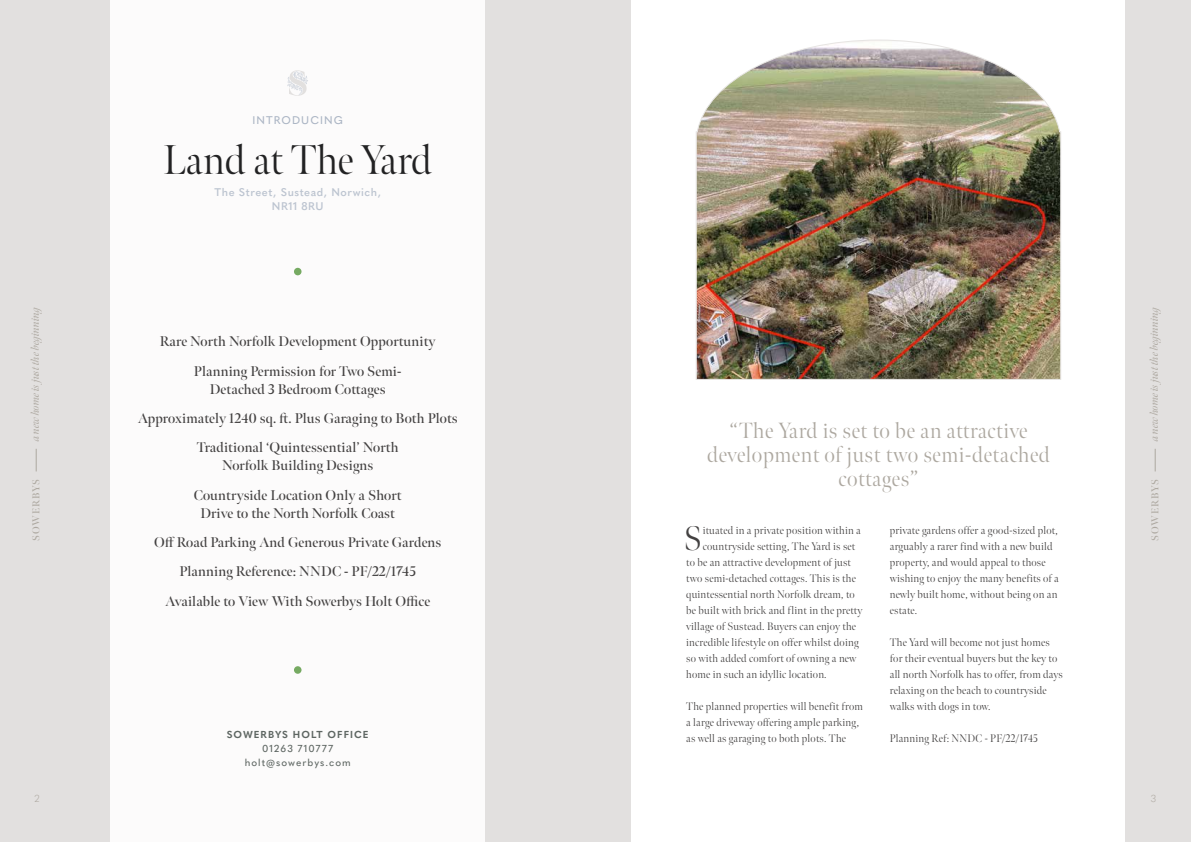
<style>
.page{position:relative;width:1191px;height:842px;background:#fff}
.page>*{position:absolute;margin:0;border:0;box-sizing:border-box;transform-origin:0 0}
.t1{font:300 41.5px "Meno Banner";color:#222223}
.t2{font:300 34px "Meno Banner";color:#434141}
.t3{font:300 22px/24px "Meno Banner";letter-spacing:.025em;color:#ada8a0;text-align:center}
.t4{font:600 14px/29.3px "Meno Banner";letter-spacing:.01em;color:#434141;text-align:center}
.t5{font:300 11px/16px "Meno Banner";letter-spacing:.02em;color:#434141}
.t6{font:italic 11px "Meno Banner";letter-spacing:-.01em;color:#ada8a0}
.t7{font:600 11px/14px "Quasimoda";letter-spacing:.05em;color:#bcc4d0;text-align:center}
.t8{font:500 11px "Quasimoda";letter-spacing:.1em;color:#abb5c4}
.t9{font:500 10px/14px "Quasimoda";letter-spacing:.1em;color:#5e6662;text-align:center}
.t10{font:700 10px "Quasimoda";letter-spacing:.1em;color:#5e6662}
.t11{font:600 10px "Meno Banner";letter-spacing:.08em;color:#ada8a0}
.t12{font:300 10px "Quasimoda";color:#ada8a0}
</style>
<div class="page">
<div style="left:0;top:0;width:595px;height:842px;background:#e2e0df"></div>
<div style="left:595px;top:0;width:596px;height:842px;background:#e2e0df"></div>
<svg style="left:36px;top:449px;width:1px;height:22px"></svg>
<svg style="left:1155px;top:449px;width:1px;height:22px"></svg>
<div style="left:631px;top:0;width:494px;height:842px;background:#fff"></div>
<img style="left:696px;top:39px;width:365px;height:341px">
<div style="left:111px;top:0;width:374px;height:842px;background:#fff"></div>
<div style="left:294px;top:268px;width:7px;height:7px;background:#76aa62;border-radius:50%"></div>
<div style="left:294px;top:666px;width:7px;height:8px;background:#76aa62;border-radius:50%"></div>
<svg style="left:287px;top:70px;width:21px;height:26px"></svg>
<p class="t8" style="left:252px;top:111px;width:92px">INTRODUCING</p>
<h1 class="t1" style="left:163px;top:135px;width:270px">Land at The Yard</h1>
<p class="t7" style="left:214px;top:184px;width:168px">The Street, Sustead, Norwich,<br>NR11 8RU</p>
<p class="t6" style="left:29px;top:441px;width:138px;rotate:-90deg">a new home is just the beginning</p>
<p class="t6" style="left:1147px;top:441px;width:138px;rotate:-90deg">a new home is just the beginning</p>
<p class="t4" style="left:160px;top:327px;width:277px">Rare North Norfolk Development Opportunity<br>Planning Permission for Two Semi-</p>
<p class="t4" style="left:138px;top:374px;width:321px">Detached 3 Bedroom Cottages<br>Approximately 1240 sq. ft. Plus Garaging to Both Plots<br>Traditional ‘Quintessential’ North</p>
<p class="t4" style="left:194px;top:451px;width:209px">Norfolk Building Designs<br>Countryside Location Only a Short</p>
<p class="t4" style="left:154px;top:498px;width:289px">Drive to the North Norfolk Coast<br>Off Road Parking And Generous Private Gardens Planning Reference: NNDC - PF/22/1745<br>Available to View With Sowerbys Holt Office</p>
<h3 class="t3" style="left:707px;top:419px;width:344px">“The Yard is set to be an attractive development of just two semi-detached cottages”</h3>
<p class="t11" style="left:30px;top:541px;width:63px;rotate:-90deg">SOWERBYS</p>
<p class="t11" style="left:1149px;top:541px;width:63px;rotate:-90deg">SOWERBYS</p>
<h2 class="t2" style="left:684px;top:517px;width:20px">S</h2>
<p class="t5" style="left:703px;top:522px;width:160px">ituated in a private position within a</p>
<p class="t5" style="left:889px;top:522px;width:171px">private gardens offer a good-sized plot, arguably a rarer find with a new build property, and would appeal to those wishing to enjoy the many benefits of a newly built home, without being on an estate.</p>
<p class="t5" style="left:889px;top:634px;width:175px">The Yard will become not just homes for their eventual buyers but the key to all north Norfolk has to offer, from days relaxing on the beach to countryside walks with dogs in tow.</p>
<p class="t5" style="left:889px;top:730px;width:150px">Planning Ref: NNDC - PF/22/1745</p>
<p class="t5" style="left:703px;top:538px;width:154px">countryside setting, The Yard is set</p>
<p class="t5" style="left:686px;top:554px;width:166px">to be an attractive development of just</p>
<p class="t5" style="left:686px;top:570px;width:171px">two semi-detached cottages. This is the</p>
<p class="t5" style="left:686px;top:586px;width:170px">quintessential north Norfolk dream, to</p>
<p class="t5" style="left:686px;top:602px;width:178px">be built with brick and flint in the pretty</p>
<p class="t5" style="left:686px;top:618px;width:171px">village of Sustead. Buyers can enjoy the</p>
<p class="t5" style="left:686px;top:634px;width:174px">incredible lifestyle on offer whilst doing</p>
<p class="t5" style="left:686px;top:650px;width:172px">so with added comfort of owning a new</p>
<p class="t5" style="left:686px;top:666px;width:142px">home in such an idyllic location.</p>
<p class="t5" style="left:686px;top:698px;width:178px">The planned properties will benefit from a large driveway offering ample parking, as well as garaging to both plots. The</p>
<p class="t10" style="left:227px;top:727px;width:143px">SOWERBYS HOLT OFFICE</p>
<p class="t9" style="left:245px;top:741px;width:107px">01263 710777 holt@sowerbys.com</p>
<p class="t12" style="left:35px;top:791px;width:7px">2</p>
<p class="t12" style="left:1150px;top:791px;width:7px">3</p>
</div>
